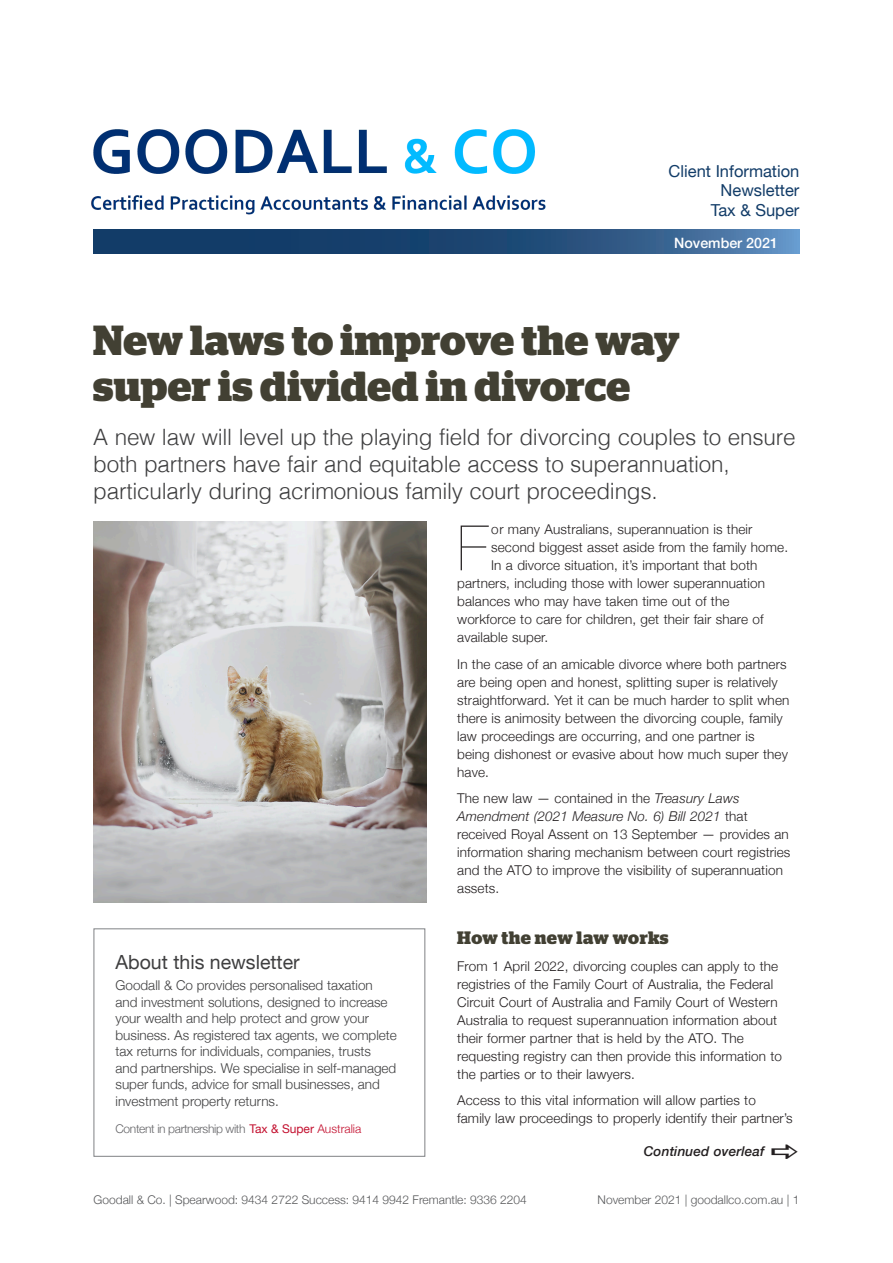
<style>
.page{position:relative;width:893px;height:1263px;background:#fff}
.page>*{position:absolute;margin:0;border:0;box-sizing:border-box;transform-origin:0 0}
.t1{font:200 62.7px "Helvetica Neue";color:#231f20}
.t2{font:700 42px/46.5px "Stag";color:#424033}
.t3{font:300 22.5px/27px "Helvetica";letter-spacing:-.01em;color:#3e3e3f}
.t4{font:19.5px "Helvetica Neue";color:#3e3e3f}
.t5{font:700 18px "Stag";letter-spacing:.02em;color:#424033}
.t6{font:16.5px/19.5px "Helvetica Neue";color:#123c68;text-align:right}
.t7{font:500 14.25px "Helvetica Neue";color:#fff}
.t8{font:300 13.5px/18px "Helvetica Neue";letter-spacing:.01em;color:#231f20}
.t9{font:300 13.5px/16.5px "Helvetica Neue";color:#3e3e3f}
.t10{font:italic 500 13.5px "Helvetica Neue";letter-spacing:.01em;color:#231f20}
.t11{font:300 12px "Helvetica Neue";color:#57585a}
.t12{font:300 12px "Helvetica Neue";letter-spacing:-.03em;color:#636366}
.s1{font-weight:400;color:#c3102f}
.s2{color:#c3102f}
.s3{font-style:italic}
</style>
<div class="page">
<img style="left:93px;top:521px;width:334px;height:382px">
<img style="left:91px;top:129px;width:455px;height:86px">
<svg style="left:94px;top:230px;width:705px;height:23px;background:#244f7c"></svg>
<div style="left:94px;top:928px;width:331px;height:229px;border:1px solid #808285"></div>
<p class="t6" style="left:669px;top:162px;width:132px">Client Information<br>Newsletter<br>Tax &amp; Super</p>
<p class="t7" style="left:674px;top:232px;width:105px">November 2021</p>
<h2 class="t2" style="left:93px;top:317px;width:588px">New laws to improve the way super is divided in divorce</h2>
<h3 class="t3" style="left:93px;top:422px;width:704px">A new law will level up the playing field for divorcing couples to ensure both partners have fair and equitable access to superannuation, particularly during acrimonious family court proceedings.</h3>
<h3 class="t4" style="left:116px;top:948px;width:186px">About this newsletter</h3>
<p class="t9" style="left:116px;top:976px;width:283px">Goodall &amp; Co provides personalised taxation and investment solutions, designed to increase your wealth and help protect and grow your business. As registered tax agents, we complete tax returns for individuals, companies, trusts<br>and partnerships. We specialise in self-managed super funds, advice for small businesses, and investment property returns.</p>
<p class="t12" style="left:116px;top:1119px;width:247px">Content in partnership with <span class="s1">Tax &amp; Super</span> <span class="s2">Australia</span></p>
<h1 class="t1" style="left:457px;top:499px;width:32px">F</h1>
<p class="t8" style="left:491px;top:519px;width:263px">or many Australians, superannuation is their</p>
<p class="t8" style="left:491px;top:537px;width:299px">second biggest asset aside from the family home.</p>
<p class="t8" style="left:491px;top:555px;width:268px">In a divorce situation, it’s important that both</p>
<p class="t8" style="left:457px;top:573px;width:309px">partners, including those with lower superannuation</p>
<p class="t8" style="left:457px;top:591px;width:274px">balances who may have taken time out of the</p>
<p class="t8" style="left:457px;top:609px;width:308px">workforce to care for children, get their fair share of</p>
<p class="t8" style="left:457px;top:627px;width:92px">available super.</p>
<p class="t8" style="left:457px;top:654px;width:334px">In the case of an amicable divorce where both partners are being open and honest, splitting super is relatively straightforward. Yet it can be much harder to split when there is animosity between the divorcing couple, family law proceedings are occurring, and one partner is being dishonest or evasive about how much super they have.</p>
<p class="t8" style="left:457px;top:788px;width:335px">The new law — contained in the <span class="s3">Treasury Laws Amendment (2021 Measure No. 6) Bill 2021</span> that received Royal Assent on 13 September — provides an information sharing mechanism between court registries and the ATO to improve the visibility of superannuation assets.</p>
<h3 class="t5" style="left:457px;top:927px;width:213px">How the new law works</h3>
<p class="t8" style="left:457px;top:956px;width:326px">From 1 April 2022, divorcing couples can apply to the registries of the Family Court of Australia, the Federal Circuit Court of Australia and Family Court of Western Australia to request superannuation information about their former partner that is held by the ATO. The requesting registry can then provide this information to the parties or to their lawyers.</p>
<p class="t8" style="left:457px;top:1091px;width:337px">Access to this vital information will allow parties to family law proceedings to properly identify their partner’s</p>
<p class="t10" style="left:644px;top:1140px;width:122px">Continued overleaf</p>
<p class="t11" style="left:94px;top:1190px;width:435px">Goodall &amp; Co. | Spearwood: 9434 2722 Success: 9414 9942 Fremantle: 9336 2204</p>
<p class="t11" style="left:597px;top:1190px;width:203px">November 2021 | goodallco.com.au | 1</p>
</div>
